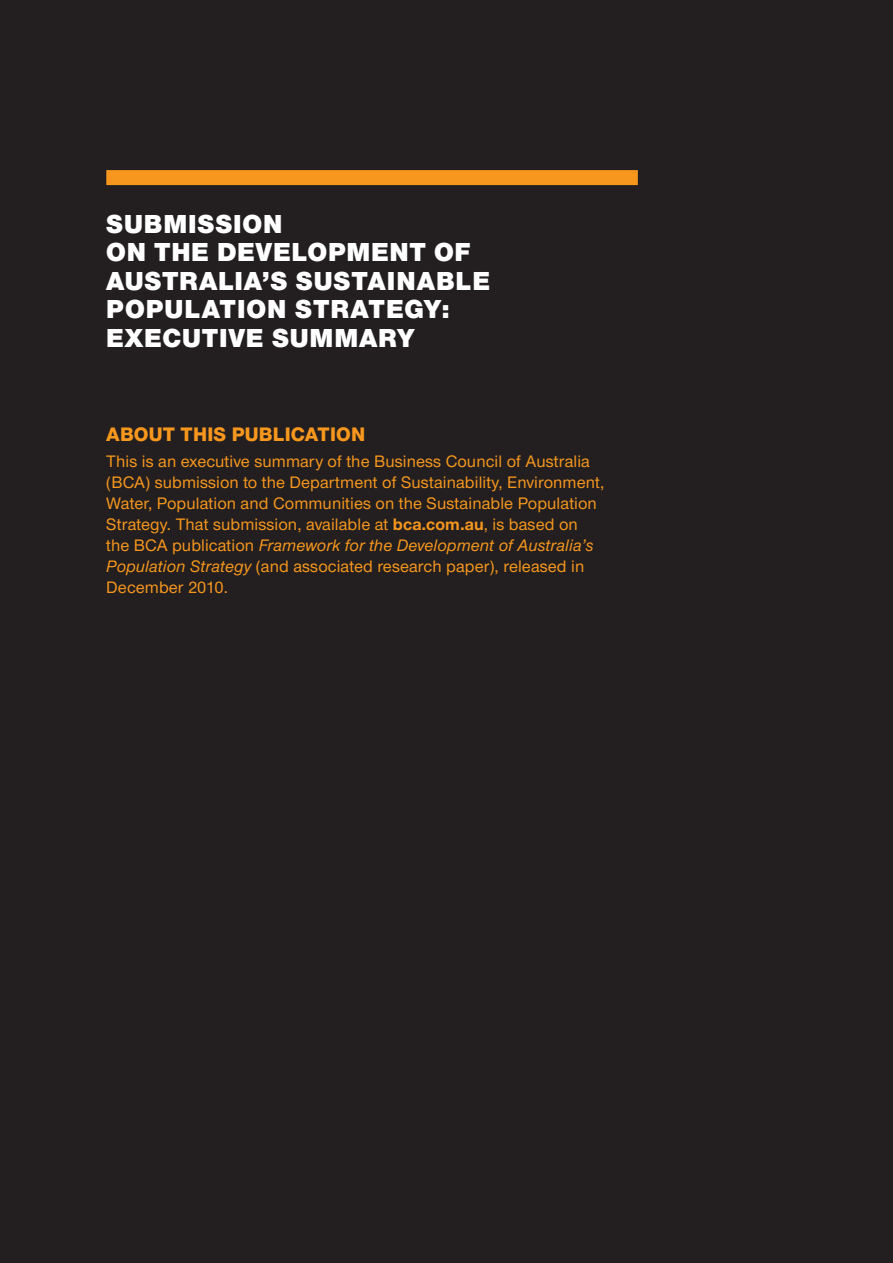
<style>
.page{position:relative;width:893px;height:1263px;background:#231f20}
.page>*{position:absolute;margin:0;border:0;box-sizing:border-box;transform-origin:0 0}
.t1{font:900 27px/28.5px "Nimbus Sans Novus T";letter-spacing:.03em;color:#fff}
.t2{font:800 20.25px "Nimbus Sans Novus T";letter-spacing:.01em;color:#f7971d}
.t3{font:500 17.25px/21px "Nimbus Sans Novus T";letter-spacing:.005em;color:#f7971d}
.s1{font-weight:700}
.s2{font-style:italic}
</style>
<div class="page">
<div style="left:106px;top:170px;width:532px;height:15px;background:#f7971d"></div>
<h1 class="t1" style="left:106px;top:209px;width:385px;text-indent:136px">ON<br>ON THE DEVELOPMENT OF<br>AUSTRALIA’S SUSTAI NABLE<br>POPULATION STRATEGY:<br>EXECUTIVE SUMM</h1>
<h1 class="t1" style="left:106px;top:209px;width:96px">SUBMISSI</h1>
<h1 class="t1" style="left:359px;top:323px;width:38px">ARY</h1>
<p class="t2" style="left:106px;top:422px;width:260px">ABOUT THIS PUBLICATION</p>
<p class="t3" style="left:106px;top:451px;width:500px">This is an executive summary of the Business Council of Australia (BCA) submission to the Department of Sustainability, Environment, Water, Population and Communities on the Sustainable Population Strategy. That submission, available at <span class="s1">bca.com.au</span>, is based on the BCA publication <span class="s2">Framework for the Development of Australia’s Population Strategy</span> (and associated research paper), released in December 2010.</p>
</div>
